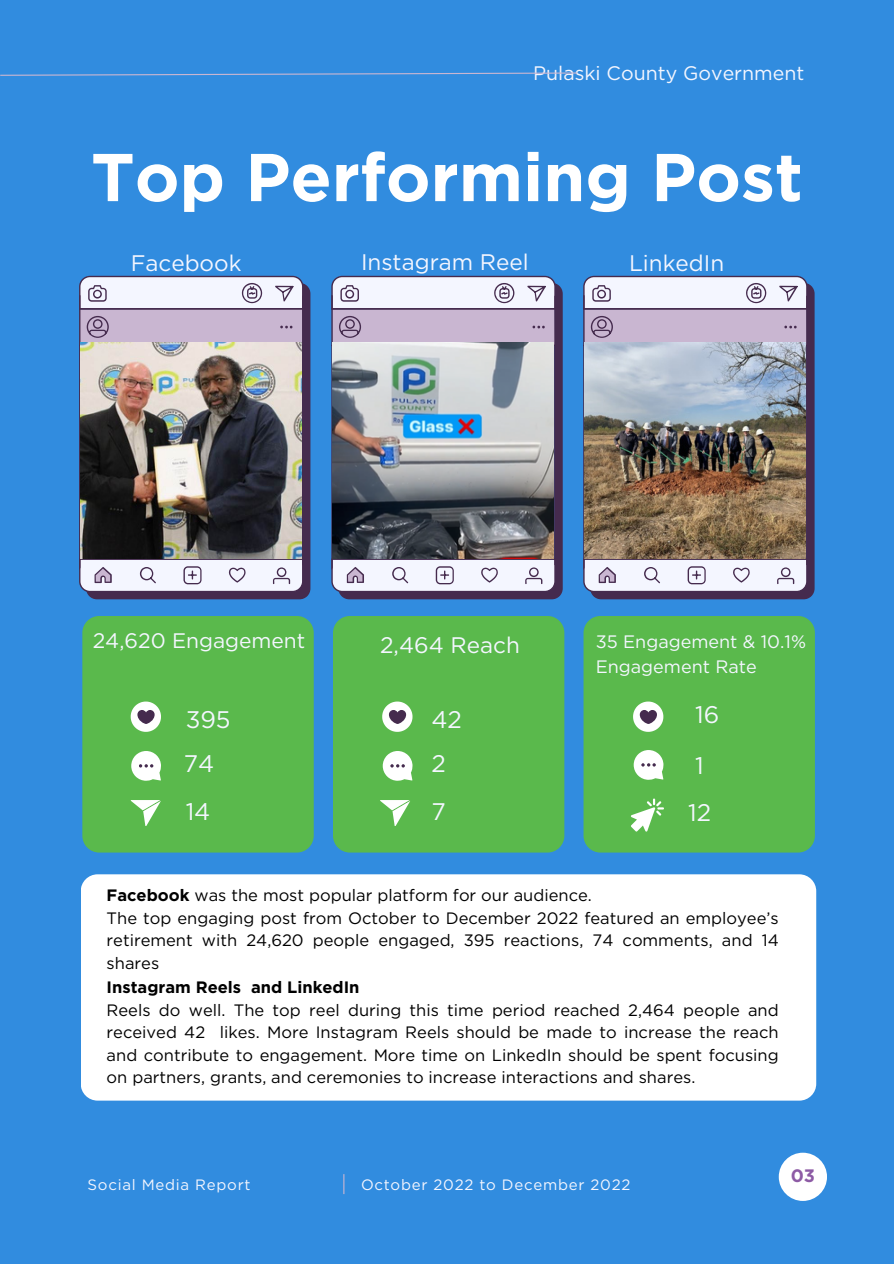
<style>
.page{position:relative;width:894px;height:1264px;background:#fff}
.page>*{position:absolute;margin:0;border:0;box-sizing:border-box;transform-origin:0 0}
.t1{font:700 67.5px "Gotham";color:#fff}
.t2{font:24px "Gotham";color:#f4f6ff}
.t3{font:22.5px "Gotham";color:#f4f6ff}
.t4{font:21px "Gotham";color:#f4f6ff}
.t5{font:19.5px "Gotham";color:#f4f6ff}
.t6{font:18px/24.8px "Gotham";color:#f4f6ff}
.t7{font:700 18px "Gotham";color:#8d5ba5}
.t8{font:16.5px/22.5px "Gotham";color:#000}
.t9{font:15px "Gotham";letter-spacing:.05em;color:#f4f6ff}
.s1{font-weight:700}
</style>
<div class="page">
<div style="left:0;top:0;width:893px;height:1263px;background:#318cdf"></div>
<svg style="left:343px;top:1174px;width:1px;height:20px"></svg>
<div style="left:778px;top:1152px;width:48px;height:48px;background:#fff;border-radius:50%"></div>
<svg style="left:0;top:72px;width:577px;height:4px"></svg>
<div style="left:82px;top:616px;width:231px;height:236px;background:#5ab94c;border-radius:17px"></div>
<div style="left:333px;top:616px;width:231px;height:236px;background:#5ab94c;border-radius:17px"></div>
<div style="left:583px;top:616px;width:231px;height:236px;background:#5ab94c;border-radius:17px"></div>
<div style="left:86px;top:283px;width:224px;height:316px;background:#452b4e"></div>
<svg style="left:79px;top:569px;width:224px;height:23px;background:#d5d4e2"></svg>
<svg style="left:87px;top:569px;width:206px;height:15px;background:#e0deea"></svg>
<svg style="left:79px;top:309px;width:224px;height:260px;background:#bfb1c8"></svg>
<svg style="left:79px;top:276px;width:224px;height:32px;background:#e2e1ed"></svg>
<hr style="left:79px;top:308px;width:224px;height:1px;background:#452b4e">
<hr style="left:79px;top:344px;width:224px;height:2px;background:#452b4e">
<div style="left:339px;top:283px;width:223px;height:316px;background:#452b4e"></div>
<svg style="left:331px;top:569px;width:224px;height:23px;background:#d5d4e2"></svg>
<svg style="left:339px;top:569px;width:206px;height:15px;background:#e0deea"></svg>
<svg style="left:331px;top:309px;width:224px;height:260px;background:#bfb1c9"></svg>
<svg style="left:331px;top:276px;width:224px;height:32px;background:#e2e2ed"></svg>
<hr style="left:331px;top:308px;width:224px;height:1px;background:#452b4e">
<hr style="left:331px;top:344px;width:224px;height:2px;background:#452b4e">
<div style="left:591px;top:283px;width:223px;height:316px;background:#452b4e"></div>
<svg style="left:583px;top:569px;width:224px;height:23px;background:#d5d4e2"></svg>
<svg style="left:590px;top:569px;width:207px;height:15px;background:#e0deea"></svg>
<svg style="left:583px;top:309px;width:224px;height:260px;background:#c0b1c8"></svg>
<svg style="left:583px;top:276px;width:224px;height:32px;background:#e2e1ed"></svg>
<hr style="left:583px;top:308px;width:224px;height:1px;background:#452b4e">
<hr style="left:583px;top:344px;width:224px;height:2px;background:#452b4e">
<img style="left:81px;top:342px;width:220px;height:216px">
<img style="left:333px;top:342px;width:220px;height:216px">
<img style="left:584px;top:342px;width:221px;height:216px">
<svg style="left:131px;top:701px;width:30px;height:31px"></svg>
<svg style="left:131px;top:800px;width:30px;height:26px"></svg>
<svg style="left:131px;top:751px;width:30px;height:29px"></svg>
<div style="left:81px;top:874px;width:735px;height:226px;background:#fff;border-radius:17px"></div>
<svg style="left:382px;top:701px;width:30px;height:31px"></svg>
<svg style="left:380px;top:800px;width:30px;height:26px"></svg>
<svg style="left:382px;top:751px;width:30px;height:29px"></svg>
<svg style="left:633px;top:701px;width:30px;height:31px"></svg>
<svg style="left:633px;top:750px;width:30px;height:29px"></svg>
<svg style="left:631px;top:798px;width:32px;height:33px"></svg>
<h3 class="t5" style="left:533px;top:61px;width:272px">Pulaski County Government</h3>
<h2 class="t1" style="left:91px;top:136px;width:713px">Top Performing Post</h2>
<p class="t3" style="left:131px;top:250px;width:112px">Facebook</p>
<p class="t3" style="left:361px;top:248px;width:169px">Instagram Reel</p>
<p class="t3" style="left:629px;top:250px;width:97px">LinkedIn</p>
<p class="t4" style="left:93px;top:627px;width:214px">24,620 Engagement</p>
<h2 class="t3" style="left:380px;top:631px;width:141px">2,464 Reach</h2>
<p class="t6" style="left:595px;top:629px;width:212px">35 Engagement &amp; 10.1%<br>Engagement Rate</p>
<p class="t2" style="left:431px;top:704px;width:32px">42</p>
<h3 class="t2" style="left:431px;top:749px;width:16px">2</h3>
<h2 class="t2" style="left:431px;top:796px;width:16px">7</h2>
<p class="t2" style="left:695px;top:699px;width:26px">16</p>
<p class="t2" style="left:695px;top:751px;width:10px">1</p>
<p class="t2" style="left:688px;top:798px;width:24px">12</p>
<h2 class="t2" style="left:186px;top:704px;width:46px">395</h2>
<p class="t2" style="left:184px;top:749px;width:32px">74</p>
<p class="t2" style="left:186px;top:796px;width:26px">14</p>
<p class="t8" style="left:107px;top:884px;width:673px"><span class="s1">Facebook</span> was the most popular platform for our audience.<br>The top engaging post from October to December 2022 featured an employee’s retirement with 24,620 people engaged, 395 reactions, 74 comments, and 14 shares</p>
<h4 class="t8" style="left:107px;top:975px;width:673px"><span class="s1">Instagram Reels and LinkedIn<br></span>Reels do well. The top reel during this time period reached 2,464 people and received 42 likes. More Instagram Reels should be made to increase the reach and contribute to engagement. More time on LinkedIn should be spent focusing on partners, grants, and ceremonies to increase interactions and shares.</h4>
<p class="t9" style="left:88px;top:1175px;width:164px">Social Media Report</p>
<p class="t9" style="left:361px;top:1175px;width:271px">October 2022 to December 2022</p>
<h2 class="t7" style="left:790px;top:1165px;width:26px">03</h2>
</div>
